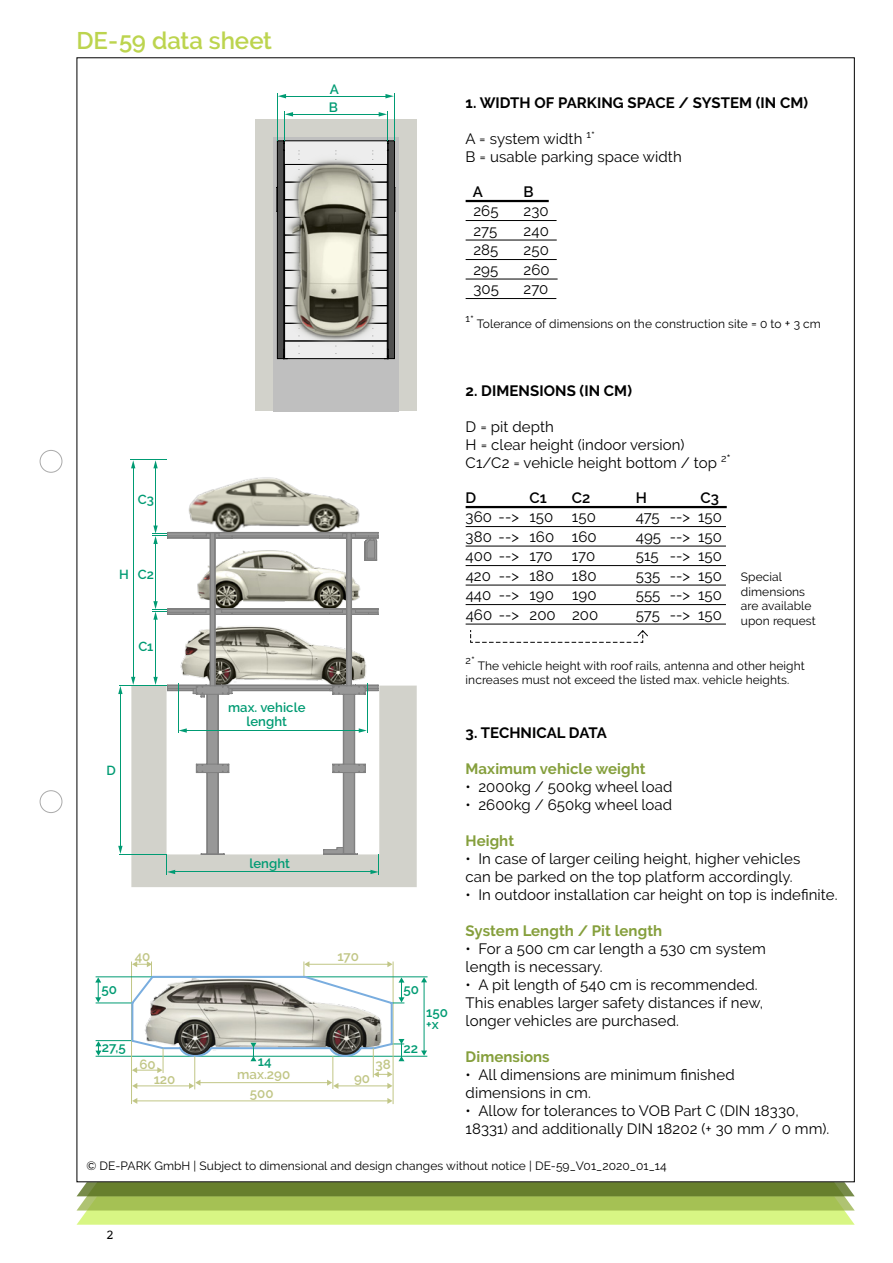
<style>
.page{position:relative;width:893px;height:1263px;background:#fff}
.page>*{position:absolute;margin:0;border:0;box-sizing:border-box;transform-origin:0 0}
.t1{font:600 24px "Raleway";letter-spacing:-.005em;color:#bcd44e}
.t2{font:15px/18px "Raleway";letter-spacing:.005em;color:#000}
.t3{font:700 15px "Raleway";letter-spacing:.005em;color:#000}
.t4{font:700 15px "Raleway";letter-spacing:.005em;color:#859f3c}
.t5{font:600 15px "Raleway";color:#000}
.t6{font:600 13.5px/17.4px "Raleway";color:#009b73}
.t7{font:13.5px "Courier";color:#000}
.t8{font:600 13.35px "Raleway";color:#c1c686}
.t9{font:600 13.35px/11.9px "Raleway";color:#009b73}
.t10{font:600 13.05px/13.5px "Raleway";letter-spacing:.005em;color:#009b73;text-align:center}
.t11{font:12px/14.4px "Raleway";letter-spacing:.005em;color:#000}
.s1{font-size:13.5px}
</style>
<div class="page">
<div style="left:40px;top:790px;width:22px;height:23px;border:1px solid #aaa;border-radius:50%"></div>
<div style="left:40px;top:450px;width:22px;height:23px;border:1px solid #aaa;border-radius:50%"></div>
<svg style="left:76px;top:1182px;width:779px;height:43px;background:#a2bd5a"></svg>
<div style="left:255px;top:120px;width:162px;height:291px;background:#d2d2cb"></div>
<div style="left:273px;top:137px;width:126px;height:274px;background:#bfbfbf"></div>
<svg style="left:276px;top:140px;width:119px;height:219px;background:#818181"></svg>
<img style="left:286px;top:152px;width:97px;height:198px">
<img style="left:188px;top:477px;width:172px;height:48px">
<div style="left:131px;top:685px;width:286px;height:202px;background:#d2d2cb"></div>
<svg style="left:167px;top:697px;width:212px;height:158px"></svg>
<hr style="left:178px;top:684px;width:1px;height:49px;background:#009b73">
<hr style="left:119px;top:685px;width:48px;height:1px;background:#009b73">
<hr style="left:119px;top:854px;width:48px;height:1px;background:#009b73">
<hr style="left:130px;top:459px;width:37px;height:1px;background:#009b73">
<hr style="left:367px;top:684px;width:1px;height:49px;background:#009b73">
<hr style="left:186px;top:730px;width:173px;height:1px;background:#009b73">
<svg style="left:179px;top:728px;width:8px;height:5px"></svg>
<svg style="left:359px;top:728px;width:8px;height:5px"></svg>
<hr style="left:120px;top:694px;width:1px;height:154px;background:#009b73">
<svg style="left:118px;top:846px;width:5px;height:8px"></svg>
<svg style="left:118px;top:686px;width:5px;height:8px"></svg>
<hr style="left:155px;top:468px;width:1px;height:60px;background:#009b73">
<svg style="left:152px;top:525px;width:227px;height:172px"></svg>
<svg style="left:153px;top:460px;width:5px;height:8px"></svg>
<hr style="left:133px;top:466px;width:1px;height:213px;background:#009b73">
<svg style="left:131px;top:677px;width:4px;height:8px"></svg>
<svg style="left:131px;top:460px;width:4px;height:8px"></svg>
<hr style="left:174px;top:871px;width:197px;height:1px;background:#009b73">
<svg style="left:166px;top:854px;width:9px;height:20px"></svg>
<svg style="left:370px;top:854px;width:10px;height:20px"></svg>
<hr style="left:284px;top:111px;width:1px;height:30px;background:#009b73">
<hr style="left:277px;top:93px;width:1px;height:48px;background:#009b73">
<hr style="left:394px;top:93px;width:1px;height:48px;background:#009b73">
<hr style="left:387px;top:111px;width:1px;height:30px;background:#009b73">
<hr style="left:288px;top:114px;width:94px;height:1px;background:#009b73">
<svg style="left:285px;top:112px;width:8px;height:5px"></svg>
<svg style="left:379px;top:112px;width:8px;height:5px"></svg>
<hr style="left:282px;top:96px;width:106px;height:1px;background:#009b73">
<svg style="left:278px;top:94px;width:8px;height:4px"></svg>
<svg style="left:385px;top:94px;width:9px;height:4px"></svg>
<hr style="left:96px;top:1056px;width:331px;height:1px;background:#009b73">
<hr style="left:136px;top:1100px;width:253px;height:1px;background:#c1c686">
<svg style="left:132px;top:1098px;width:5px;height:6px"></svg>
<svg style="left:387px;top:1098px;width:6px;height:6px"></svg>
<hr style="left:96px;top:1040px;width:36px;height:1px;background:#009b73">
<hr style="left:131px;top:961px;width:1px;height:143px;background:#c1c686">
<hr style="left:393px;top:961px;width:1px;height:143px;background:#c1c686">
<hr style="left:424px;top:981px;width:1px;height:70px;background:#009b73">
<svg style="left:421px;top:1050px;width:6px;height:6px"></svg>
<svg style="left:421px;top:977px;width:6px;height:5px"></svg>
<svg style="left:95px;top:977px;width:6px;height:25px"></svg>
<svg style="left:95px;top:1041px;width:6px;height:15px"></svg>
<hr style="left:96px;top:1002px;width:36px;height:1px;background:#009b73">
<hr style="left:96px;top:976px;width:332px;height:1px;background:#009b73">
<svg style="left:130px;top:961px;width:274px;height:128px"></svg>
<hr style="left:466px;top:200px;width:83px;height:2px;background:#000">
<hr style="left:466px;top:220px;width:91px;height:1px;background:#000">
<hr style="left:466px;top:240px;width:91px;height:1px;background:#000">
<hr style="left:466px;top:259px;width:91px;height:1px;background:#000">
<hr style="left:466px;top:279px;width:92px;height:1px;background:#000">
<hr style="left:466px;top:298px;width:90px;height:1px;background:#000">
<hr style="left:466px;top:506px;width:261px;height:2px;background:#000">
<hr style="left:466px;top:526px;width:260px;height:1px;background:#000">
<hr style="left:466px;top:546px;width:260px;height:1px;background:#000">
<hr style="left:466px;top:565px;width:260px;height:1px;background:#000">
<hr style="left:466px;top:585px;width:260px;height:1px;background:#000">
<hr style="left:466px;top:604px;width:260px;height:1px;background:#000">
<hr style="left:466px;top:624px;width:260px;height:1px;background:#000">
<svg style="left:470px;top:630px;width:178px;height:13px"></svg>
<h1 class="t1" style="left:77px;top:27px;width:197px">DE-59 data sheet</h1>
<p class="t6" style="left:329px;top:81px;width:11px">A<br>B</p>
<p class="t3" style="left:466px;top:94px;width:344px">1. WIDTH OF PARKING SPACE / SYSTEM (IN CM)</p>
<p class="t2" style="left:466px;top:130px;width:218px">A = system width <sup>1</sup><sup>*<br></sup>B = usable parking space width</p>
<p class="t5" style="left:473px;top:183px;width:12px">A</p>
<p class="t5" style="left:523px;top:183px;width:12px">B</p>
<p class="t2" style="left:473px;top:202px;width:27px">265</p>
<p class="t2" style="left:523px;top:202px;width:27px">230</p>
<p class="t2" style="left:473px;top:221px;width:25px">275</p>
<p class="t2" style="left:523px;top:221px;width:27px">240</p>
<p class="t2" style="left:473px;top:241px;width:27px">285</p>
<p class="t2" style="left:523px;top:241px;width:27px">250</p>
<p class="t2" style="left:473px;top:260px;width:26px">295</p>
<p class="t2" style="left:523px;top:260px;width:28px">260</p>
<p class="t2" style="left:473px;top:280px;width:27px">305</p>
<p class="t2" style="left:523px;top:280px;width:26px">270</p>
<p class="t11" style="left:466px;top:317px;width:357px"><sup>1</sup>* Tolerance of dimensions on the construction site <span class="s1">=</span> 0 to <span class="s1">+</span> 3 cm</p>
<p class="t10" style="left:138px;top:492px;width:18px">C3</p>
<p class="t10" style="left:119px;top:568px;width:11px">H</p>
<p class="t10" style="left:138px;top:567px;width:18px">C2</p>
<p class="t10" style="left:138px;top:639px;width:17px">C1</p>
<p class="t10" style="left:106px;top:764px;width:11px">D</p>
<p class="t10" style="left:228px;top:701px;width:79px">max. vehicle lenght</p>
<p class="t10" style="left:249px;top:856px;width:42px">lenght</p>
<p class="t9" style="left:101px;top:983px;width:17px">50</p>
<p class="t8" style="left:135px;top:948px;width:17px">40</p>
<p class="t8" style="left:338px;top:948px;width:23px">170</p>
<p class="t9" style="left:102px;top:1041px;width:25px">27,5</p>
<p class="t8" style="left:140px;top:1056px;width:18px">60</p>
<p class="t9" style="left:258px;top:1056px;width:15px">14</p>
<p class="t8" style="left:154px;top:1072px;width:23px">120</p>
<p class="t8" style="left:237px;top:1067px;width:55px">max.290</p>
<p class="t8" style="left:250px;top:1085px;width:25px">500</p>
<p class="t8" style="left:375px;top:1056px;width:17px">38</p>
<p class="t8" style="left:354px;top:1070px;width:18px">90</p>
<p class="t9" style="left:403px;top:983px;width:17px">50</p>
<p class="t9" style="left:403px;top:1042px;width:16px">22</p>
<p class="t9" style="left:426px;top:1007px;width:23px">150 +x</p>
<p class="t3" style="left:466px;top:382px;width:168px">2. DIMENSIONS (IN CM)</p>
<p class="t2" style="left:466px;top:418px;width:267px">D = pit depth<br>H = clear height (indoor version)<br>C1/C2 = vehicle height bottom / top <sup>2</sup><sup>*</sup></p>
<p class="t5" style="left:466px;top:489px;width:12px">D</p>
<p class="t5" style="left:529px;top:489px;width:19px">C1</p>
<p class="t5" style="left:572px;top:489px;width:20px">C2</p>
<p class="t5" style="left:636px;top:489px;width:13px">H</p>
<p class="t5" style="left:700px;top:489px;width:20px">C3</p>
<p class="t2" style="left:466px;top:508px;width:132px">360 --&gt; 150 150</p>
<p class="t2" style="left:636px;top:508px;width:88px">475 --&gt; 150</p>
<p class="t2" style="left:466px;top:527px;width:133px">380 --&gt; 160 160</p>
<p class="t2" style="left:636px;top:527px;width:88px">495 --&gt; 150</p>
<p class="t2" style="left:466px;top:547px;width:89px">400 --&gt; 170</p>
<p class="t2" style="left:572px;top:547px;width:25px">170</p>
<p class="t2" style="left:636px;top:547px;width:88px">515 --&gt; 150</p>
<p class="t2" style="left:466px;top:566px;width:132px">420 --&gt; 180 180</p>
<p class="t2" style="left:636px;top:566px;width:88px">535 --&gt; 150</p>
<p class="t2" style="left:466px;top:586px;width:132px">440 --&gt; 190 190</p>
<p class="t2" style="left:636px;top:586px;width:88px">555 --&gt; 150</p>
<p class="t2" style="left:466px;top:605px;width:134px">460 --&gt; 200 200</p>
<p class="t2" style="left:636px;top:605px;width:88px">575 --&gt; 150</p>
<p class="t11" style="left:466px;top:658px;width:341px"><sup>2</sup>* The vehicle height with roof rails, antenna and other height increases must not exceed the listed max. vehicle heights.</p>
<p class="t11" style="left:741px;top:570px;width:76px">Special dimensions are available upon request</p>
<p class="t3" style="left:466px;top:724px;width:143px">3. TECHNICAL DATA</p>
<p class="t4" style="left:466px;top:760px;width:181px">Maximum vehicle weight</p>
<p class="t2" style="left:466px;top:778px;width:208px">• 2000kg / 500kg wheel load</p>
<p class="t2" style="left:466px;top:796px;width:208px">• 2600kg / 650kg wheel load</p>
<p class="t4" style="left:466px;top:832px;width:50px">Height</p>
<p class="t2" style="left:466px;top:850px;width:336px">• In case of larger ceiling height, higher vehicles can be parked on the top platform accordingly.</p>
<p class="t2" style="left:466px;top:886px;width:373px">• In outdoor installation car height on top is indefinite.</p>
<p class="t4" style="left:466px;top:922px;width:198px">System Length / Pit length</p>
<p class="t2" style="left:466px;top:940px;width:302px">• For a 500 cm car length a 530 cm system length is necessary.</p>
<p class="t2" style="left:466px;top:976px;width:299px">• A pit length of 540 cm is recommended.<br>This enables larger safety distances if new, longer vehicles are purchased.</p>
<p class="t4" style="left:466px;top:1048px;width:86px">Dimensions</p>
<p class="t2" style="left:466px;top:1066px;width:271px">• All dimensions are minimum finished dimensions in cm.</p>
<p class="t2" style="left:466px;top:1102px;width:365px">• Allow for tolerances to VOB Part C (DIN 18330,<br>18331) and additionally DIN 18202 (+ 30 mm / 0 mm).</p>
<p class="t11" style="left:86px;top:1159px;width:582px">© DE-PARK GmbH | Subject to dimensional and design changes without notice | DE-59_V01_2020_01_14</p>
<p class="t7" style="left:106px;top:1224px;width:10px">2</p>
</div>
